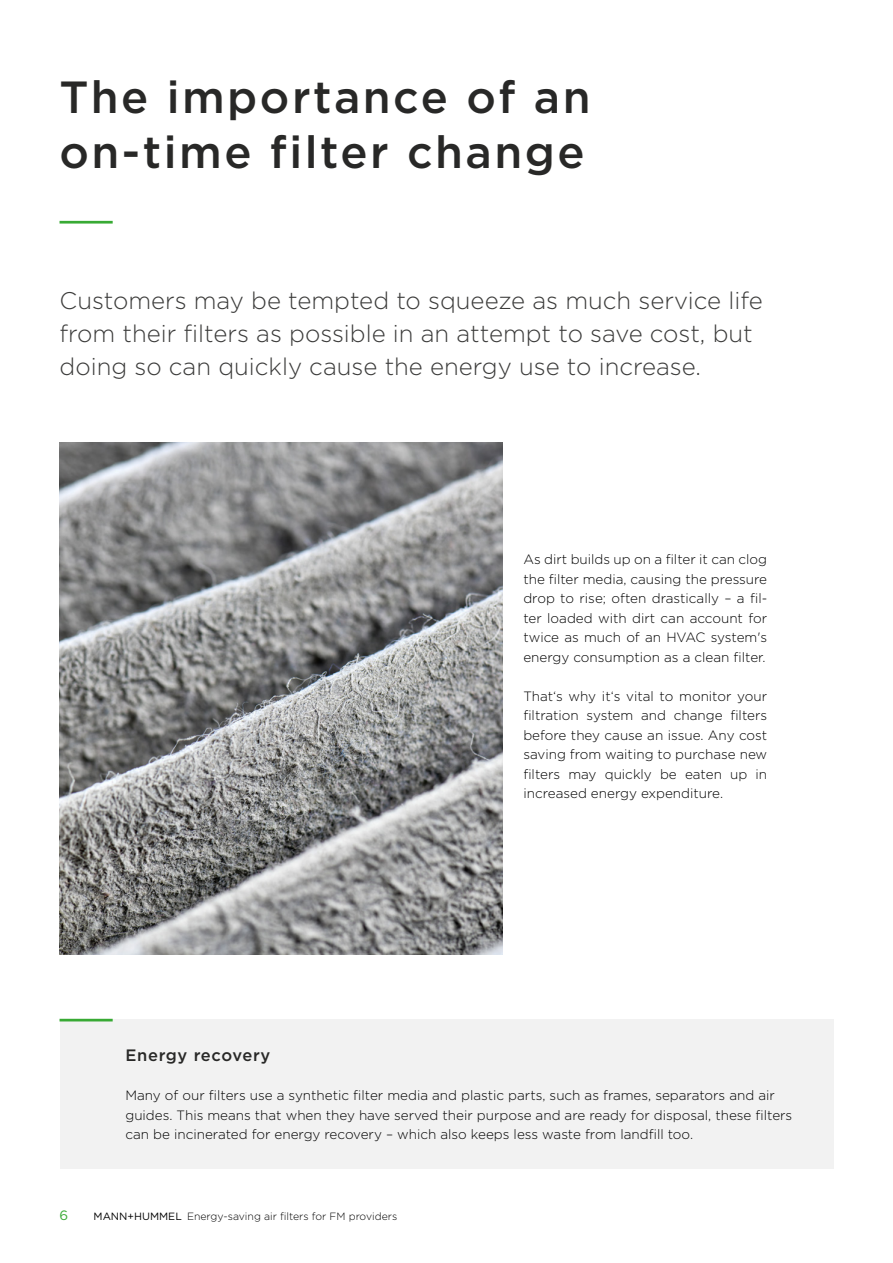
<style>
.page{position:relative;width:893px;height:1263px;background:#fff}
.page>*{position:absolute;margin:0;border:0;box-sizing:border-box;transform-origin:0 0}
.t1{font:500 45px/55.5px "Gotham";letter-spacing:.055em;color:#282827}
.t2{font:300 24px/33px "Gotham";color:#3b3b3a}
.t3{font:500 16.5px "Gotham";letter-spacing:.04em;color:#282827}
.t4{font:300 13.5px/19.5px "Gotham";color:#000;text-align:justify}
.t5{font:13.5px "Gotham";color:#38aa34}
.t6{font:300 10.5px "Gotham";color:#000}
.s1{font-weight:400}
</style>
<div class="page">
<img style="left:60px;top:442px;width:442px;height:512px">
<div style="left:60px;top:1019px;width:773px;height:150px;background:#f2f2f2"></div>
<hr style="left:60px;top:1019px;width:53px;height:2px;background:#38aa34">
<hr style="left:60px;top:221px;width:53px;height:3px;background:#38aa34">
<h1 class="t1" style="left:60px;top:68px;width:533px">The importance of an on-time filter change</h1>
<h2 class="t2" style="left:60px;top:284px;width:705px">Customers may be tempted to squeeze as much service life from their filters as possible in an attempt to save cost, but doing so can quickly cause the energy use to increase.</h2>
<p class="t4" style="left:523px;top:549px;width:245px">As dirt builds up on a filter it can clog the filter media, causing the pressure drop to rise; often drastically – a fil&shy;ter loaded with dirt can account for twice as much of an HVAC system's energy consumption as a clean filter.</p>
<p class="t4" style="left:523px;top:686px;width:245px">That‘s why it‘s vital to monitor your filtration system and change filters before they cause an issue. Any cost saving from waiting to purchase new filters may quickly be eaten up in increased energy expenditure.</p>
<p class="t3" style="left:125px;top:1045px;width:146px">Energy recovery</p>
<p class="t4" style="left:125px;top:1085px;width:668px;text-align:left">Many of our filters use a synthetic filter media and plastic parts, such as frames, separators and air guides. This means that when they have served their purpose and are ready for disposal, these filters can be incinerated for energy recovery – which also keeps less waste from landfill too.</p>
<p class="t5" style="left:60px;top:1207px;width:10px">6</p>
<p class="t6" style="left:94px;top:1210px;width:305px"><span class="s1">MANN+HUMMEL</span> Energy-saving air filters for FM providers</p>
</div>
